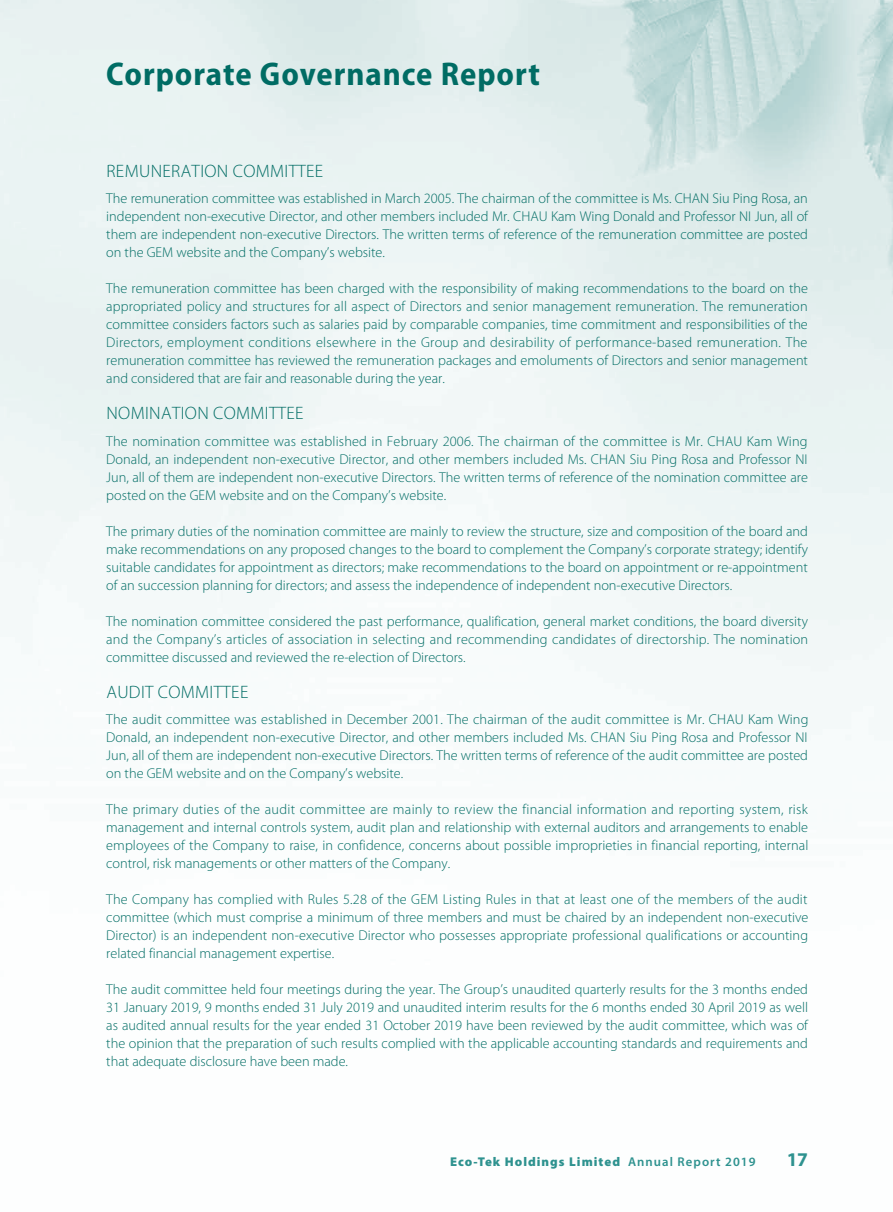
<style>
.page{position:relative;width:893px;height:1212px;background:#fff}
.page>*{position:absolute;margin:0;border:0;box-sizing:border-box;transform-origin:0 0}
.t1{font:700 semi-condensed 33px "Myriad Pro";letter-spacing:.03em;color:#006c64}
.t2{font:700 19.5px "Myriad Pro";color:#2e928f}
.t3{font:300 18px "Myriad Pro";letter-spacing:.02em;color:#006c64}
.t4{font:300 14.25px/18px "Myriad Pro";color:#006c64;text-align:justify}
.t5{font:900 12.75px "Myriad Pro";letter-spacing:.08em;color:#2e928f}
.s1{font-weight:600}
</style>
<div class="page">
<h1 class="t1" style="left:106px;top:53px;width:435px">Corporate Governance Report</h1>
<p class="t3" style="left:106px;top:160px;width:218px">REMUNERATION COMMITTEE</p>
<p class="t4" style="left:106px;top:189px;width:703px">The remuneration committee was established in March 2005. The chairman of the committee is Ms. CHAN Siu Ping Rosa, an independent non-executive Director, and other members included Mr. CHAU Kam Wing Donald and Professor NI Jun, all of them are independent non-executive Directors. The written terms of reference of the remuneration committee are posted on the GEM website and the Company’s website.</p>
<p class="t4" style="left:106px;top:279px;width:703px">The remuneration committee has been charged with the responsibility of making recommendations to the board on the appropriated policy and structures for all aspect of Directors and senior management remuneration. The remuneration committee considers factors such as salaries paid by comparable companies, time commitment and responsibilities of the Directors, employment conditions elsewhere in the Group and desirability of performance-based remuneration. The remuneration committee has reviewed the remuneration packages and emoluments of Directors and senior management and considered that are fair and reasonable during the year.</p>
<p class="t3" style="left:106px;top:402px;width:199px">NOMINATION COMMITTEE</p>
<p class="t4" style="left:106px;top:432px;width:703px">The nomination committee was established in February 2006. The chairman of the committee is Mr. CHAU Kam Wing Donald, an independent non-executive Director, and other members included Ms. CHAN Siu Ping Rosa and Professor NI Jun, all of them are independent non-executive Directors. The written terms of reference of the nomination committee are posted on the GEM website and on the Company’s website.</p>
<p class="t4" style="left:106px;top:522px;width:703px">The primary duties of the nomination committee are mainly to review the structure, size and composition of the board and make recommendations on any proposed changes to the board to complement the Company’s corporate strategy; identify suitable candidates for appointment as directors; make recommendations to the board on appointment or re-appointment of an succession planning for directors; and assess the independence of independent non-executive Directors.</p>
<p class="t4" style="left:106px;top:612px;width:703px">The nomination committee considered the past performance, qualification, general market conditions, the board diversity and the Company’s articles of association in selecting and recommending candidates of directorship. The nomination committee discussed and reviewed the re-election of Directors.</p>
<p class="t3" style="left:106px;top:681px;width:143px">AUDIT COMMITTEE</p>
<p class="t4" style="left:106px;top:710px;width:704px">The audit committee was established in December 2001. The chairman of the audit committee is Mr. CHAU Kam Wing Donald, an independent non-executive Director, and other members included Ms. CHAN Siu Ping Rosa and Professor NI Jun, all of them are independent non-executive Directors. The written terms of reference of the audit committee are posted on the GEM website and on the Company’s website.</p>
<p class="t4" style="left:106px;top:800px;width:704px">The primary duties of the audit committee are mainly to review the financial information and reporting system, risk management and internal controls system, audit plan and relationship with external auditors and arrangements to enable employees of the Company to raise, in confidence, concerns about possible improprieties in financial reporting, internal control, risk managements or other matters of the Company.</p>
<p class="t4" style="left:106px;top:890px;width:704px">The Company has complied with Rules 5.28 of the GEM Listing Rules in that at least one of the members of the audit committee (which must comprise a minimum of three members and must be chaired by an independent non-executive Director) is an independent non-executive Director who possesses appropriate professional qualifications or accounting related financial management expertise.</p>
<p class="t4" style="left:106px;top:980px;width:703px">The audit committee held four meetings during the year. The Group’s unaudited quarterly results for the 3 months ended 31 January 2019, 9 months ended 31 July 2019 and unaudited interim results for the 6 months ended 30 April 2019 as well as audited annual results for the year ended 31 October 2019 have been reviewed by the audit committee, which was of the opinion that the preparation of such results complied with the applicable accounting standards and requirements and that adequate disclosure have been made.</p>
<p class="t5" style="left:450px;top:1153px;width:307px">Eco-Tek Holdings Limited <span class="s1">Annual Report 2019</span></p>
<h2 class="t2" style="left:787px;top:1147px;width:23px">17</h2>
</div>
